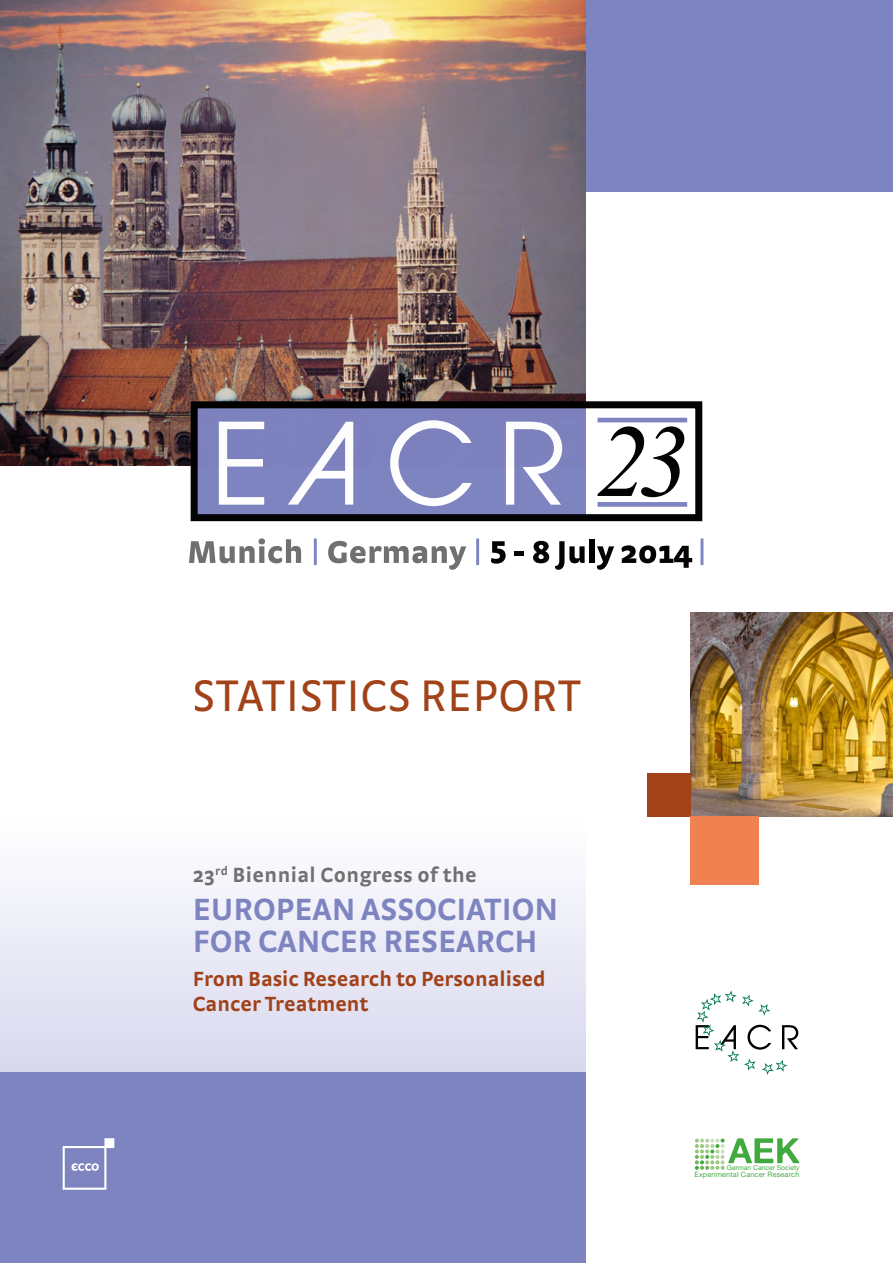
<style>
.page{position:relative;width:893px;height:1263px;background:#fff}
.page>*{position:absolute;margin:0;border:0;box-sizing:border-box;transform-origin:0 0}
.t1{font:46.5px "Strada OT";letter-spacing:.01em;color:#a04016}
.t2{font:700 32.4px/32.4px "Strada OT";color:#7d83c0}
.t3{font:700 21.6px/25.7px "Strada OT";color:#a04016}
.t4{font:700 21.6px "Strada OT";letter-spacing:.02em;color:#706f6f}
.t5{font:7.35px "Alte Haas Grotesk";letter-spacing:.02em;color:#3fa93d}
.t6{font:6.75px "Alte Haas Grotesk";color:#3fa93d}
</style>
<div class="page">
<div style="left:0;top:1071px;width:585px;height:192px;background:#7d83c0"></div>
<div style="left:580px;top:0;width:313px;height:191px;background:#7d83c0"></div>
<div style="left:0;top:817px;width:585px;height:254px;background:linear-gradient(to bottom,#fff,#d8d8ee)"></div>
<img style="left:0;top:0;width:585px;height:466px">
<img style="left:690px;top:612px;width:203px;height:204px">
<div style="left:647px;top:773px;width:43px;height:43px;background:#a04016"></div>
<div style="left:690px;top:816px;width:68px;height:68px;background:#f08150"></div>
<svg style="left:696px;top:990px;width:102px;height:85px"></svg>
<svg style="left:695px;top:1138px;width:105px;height:32px"></svg>
<svg style="left:63px;top:1138px;width:51px;height:52px"></svg>
<svg style="left:189px;top:538px;width:112px;height:25px"></svg>
<svg style="left:328px;top:541px;width:138px;height:29px"></svg>
<svg style="left:491px;top:541px;width:15px;height:23px"></svg>
<hr style="left:514px;top:552px;width:10px;height:4px;background:#000">
<svg style="left:533px;top:541px;width:16px;height:22px"></svg>
<svg style="left:555px;top:541px;width:30px;height:29px"></svg>
<div style="left:589px;top:539px;width:5px;height:24px;background:#000"></div>
<svg style="left:597px;top:546px;width:17px;height:24px"></svg>
<svg style="left:621px;top:545px;width:71px;height:23px"></svg>
<div style="left:194px;top:405px;width:392px;height:113px;background:#7d83c0"></div>
<div style="left:191px;top:401px;width:511px;height:120px;border:7px solid #000"></div>
<svg style="left:219px;top:422px;width:45px;height:83px"></svg>
<svg style="left:390px;top:420px;width:82px;height:86px"></svg>
<svg style="left:506px;top:422px;width:56px;height:83px"></svg>
<svg style="left:288px;top:422px;width:65px;height:83px"></svg>
<hr style="left:597px;top:418px;width:90px;height:4px;background:#7d83c0">
<div style="left:597px;top:502px;width:90px;height:5px;background:#7d83c0"></div>
<svg style="left:597px;top:426px;width:87px;height:71px"></svg>
<hr style="left:700px;top:538px;width:3px;height:27px;background:#7d83c0">
<hr style="left:476px;top:538px;width:3px;height:27px;background:#7d83c0">
<hr style="left:314px;top:538px;width:3px;height:27px;background:#7d83c0">
<h1 class="t1" style="left:193px;top:669px;width:390px">STATISTICS REPORT</h1>
<p class="t4" style="left:193px;top:862px;width:286px">23<sup>rd</sup> Biennial Congress of the</p>
<h2 class="t2" style="left:193px;top:892px;width:367px">EUROPEAN ASSOCIATION<br>FOR CANCER RESEARCH</h2>
<p class="t3" style="left:193px;top:965px;width:354px">From Basic Research to Personalised<br>Cancer Treatment</p>
<p class="t6" style="left:727px;top:1163px;width:74px">German Cancer Society</p>
<p class="t5" style="left:694px;top:1170px;width:107px">Experimental Cancer Research</p>
</div>
